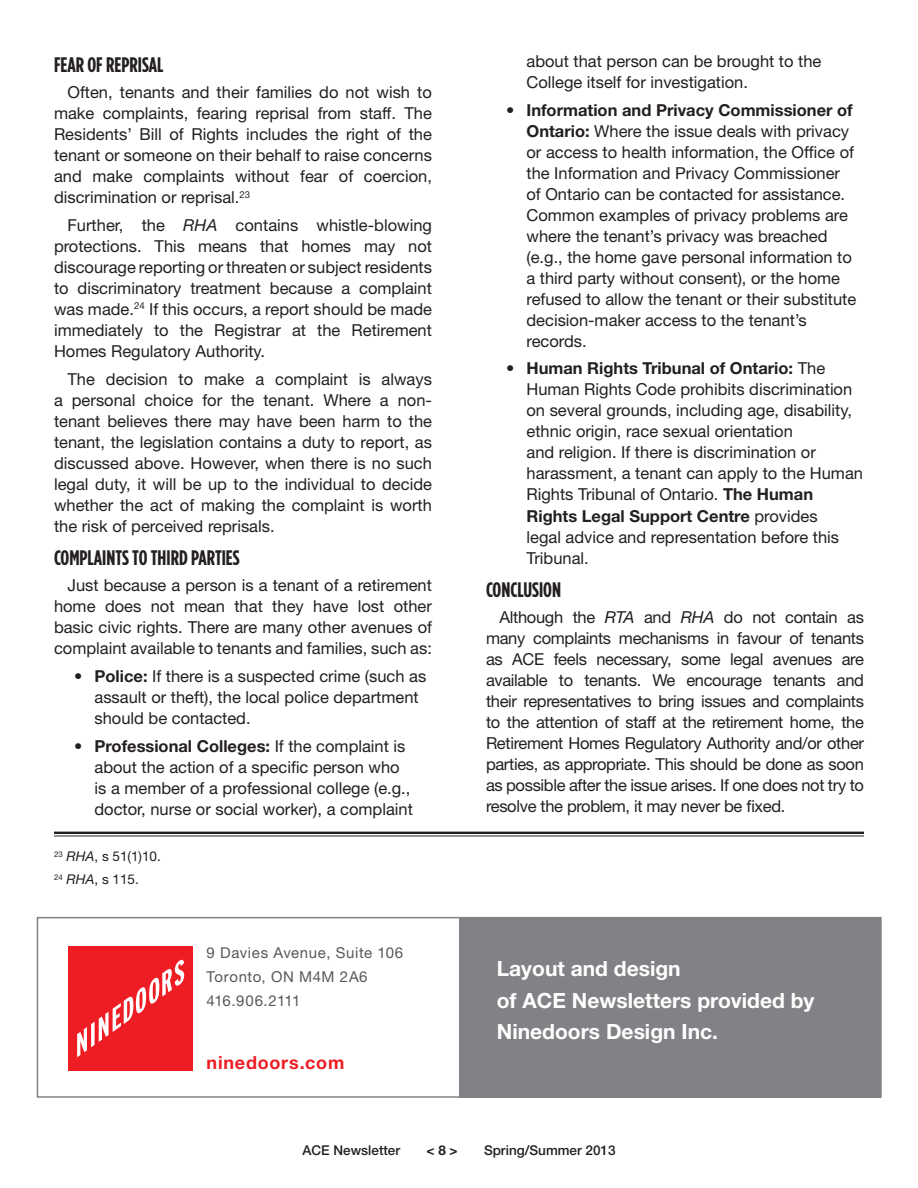
<style>
.page{position:relative;width:918px;height:1188px;background:#fff}
.page>*{position:absolute;margin:0;border:0;box-sizing:border-box;transform-origin:0 0}
.body{font:700 21px/31.5px "Helvetica Neue";color:#fff}
.subhead{font:700 21px "Gotham Condensed";color:#231f20}
.t1{font:700 18px "Helvetica Neue";letter-spacing:.045em;color:#ee1d23}
.body-2{font:16.5px/21px "Helvetica Neue";color:#231f20;text-align:justify}
.indent1{font:16.5px/21px "Helvetica Neue";color:#231f20}
.t2{font:15px "Helvetica Neue";letter-spacing:.04em;color:#57585a}
.t3{font:15px "Helvetica Neue";letter-spacing:-.01em;color:#57585a}
.t4{font:500 13.5px "Helvetica Neue";color:#231f20}
.footnotes{font:13.5px "Helvetica Neue";color:#231f20}
.t5{font:700 13.5px "Helvetica Neue";color:#231f20}
.s1{font-style:italic}
.s2{font-weight:700}
</style>
<div class="page">
<div style="left:460px;top:917px;width:421px;height:181px;background:#808285"></div>
<div style="left:37px;top:917px;width:845px;height:181px;border:2px solid #808285"></div>
<hr style="left:54px;top:832px;width:810px;height:2px;background:#231f20">
<hr style="left:54px;top:836px;width:810px;height:1px;background:#231f20">
<div style="left:68px;top:946px;width:124px;height:124px;background:#ee1d23"></div>
<svg style="left:77px;top:959px;width:107px;height:98px"></svg>
<p class="subhead" style="left:54px;top:52px;width:111px">FEAR OF REPRISAL</p>
<p class="body-2" style="left:54px;top:81px;width:380px;text-indent:13px">Often, tenants and their families do not wish to make complaints, fearing reprisal from staff. The Residents’ Bill of Rights includes the right of the tenant or someone on their behalf to raise concerns and make complaints without fear of coercion, discrimination or reprisal.<sup>23</sup></p>
<p class="body-2" style="left:54px;top:214px;width:380px;text-indent:13px">Further, the <span class="s1">RHA</span> contains whistle-blowing protections. This means that homes may not discourage reporting or threaten or subject residents to discriminatory treatment because a complaint was made.<sup>24</sup> If this occurs, a report should be made immediately to the Registrar at the Retirement Homes Regulatory Authority.</p>
<p class="body-2" style="left:54px;top:368px;width:380px;text-indent:13px">The decision to make a complaint is always a personal choice for the tenant. Where a non&shy;tenant believes there may have been harm to the tenant, the legislation contains a duty to report, as discussed above. However, when there is no such legal duty, it will be up to the individual to decide whether the act of making the complaint is worth the risk of perceived reprisals.</p>
<p class="subhead" style="left:54px;top:546px;width:187px">COMPLAINTS TO THIRD PARTIES</p>
<p class="body-2" style="left:54px;top:575px;width:380px;text-indent:13px">Just because a person is a tenant of a retirement home does not mean that they have lost other basic civic rights. There are many other avenues of complaint available to tenants and families, such as:</p>
<p class="indent1" style="left:94px;top:665px;width:333px;text-indent:-20px">• <span class="s2">Police:</span> If there is a suspected crime (such as assault or theft), the local police department should be contacted.</p>
<p class="indent1" style="left:94px;top:735px;width:320px;text-indent:-20px">• <span class="s2">Professional Colleges:</span> If the complaint is about the action of a specific person who is a member of a professional college (e.g., doctor, nurse or social worker), a complaint</p>
<p class="footnotes" style="left:54px;top:848px;width:108px"><sup>23</sup> <span class="s1">RHA</span>, s 51(1)10.</p>
<p class="footnotes" style="left:54px;top:871px;width:86px"><sup>24</sup> <span class="s1">RHA</span>, s 115.</p>
<p class="t2" style="left:207px;top:944px;width:198px">9 Davies Avenue, Suite 106</p>
<p class="t2" style="left:207px;top:968px;width:162px">Toronto, ON M4M 2A6</p>
<p class="t3" style="left:207px;top:992px;width:95px">416.906.2111</p>
<p class="t1" style="left:207px;top:1051px;width:139px">ninedoors.com</p>
<p class="indent1" style="left:527px;top:50px;width:296px">about that person can be brought to the<br>College itself for investigation.</p>
<p class="indent1" style="left:526px;top:99px;width:331px;text-indent:-20px">• <span class="s2">Information and Privacy Commissioner of Ontario:</span> Where the issue deals with privacy or access to health information, the Office of the Information and Privacy Commissioner of Ontario can be contacted for assistance.<br>Common examples of privacy problems are where the tenant’s privacy was breached (e.g., the home gave personal information to a third party without consent), or the home refused to allow the tenant or their substitute decision-maker access to the tenant’s records.</p>
<p class="indent1" style="left:526px;top:358px;width:338px;text-indent:-20px">• <span class="s2">Human Rights Tribunal of Ontario:</span> The Human Rights Code prohibits discrimination on several grounds, including age, disability, ethnic origin, race sexual orientation<br>and religion. If there is discrimination or harassment, a tenant can apply to the Human Rights Tribunal of Ontario. <span class="s2">The Human Rights Legal Support Centre</span> provides<br>legal advice and representation before this Tribunal.</p>
<p class="subhead" style="left:486px;top:578px;width:77px">CONCLUSION</p>
<p class="body-2" style="left:486px;top:607px;width:380px;text-indent:13px">Although the <span class="s1">RTA</span> and <span class="s1">RHA</span> do not contain as many complaints mechanisms in favour of tenants as ACE feels necessary, some legal avenues are available to tenants. We encourage tenants and their representatives to bring issues and complaints to the attention of staff at the retirement home, the Retirement Homes Regulatory Authority and/or other parties, as appropriate. This should be done as soon as possible after the issue arises. If one does not try to resolve the problem, it may never be fixed.</p>
<p class="body" style="left:497px;top:953px;width:319px">Layout and design<br>of ACE Newsletters provided by<br>Ninedoors Design Inc.</p>
<p class="t4" style="left:302px;top:1142px;width:99px">ACE Newsletter</p>
<p class="t5" style="left:427px;top:1142px;width:33px">&lt; 8 &gt;</p>
<p class="t4" style="left:484px;top:1142px;width:133px">Spring/Summer 2013</p>
</div>
